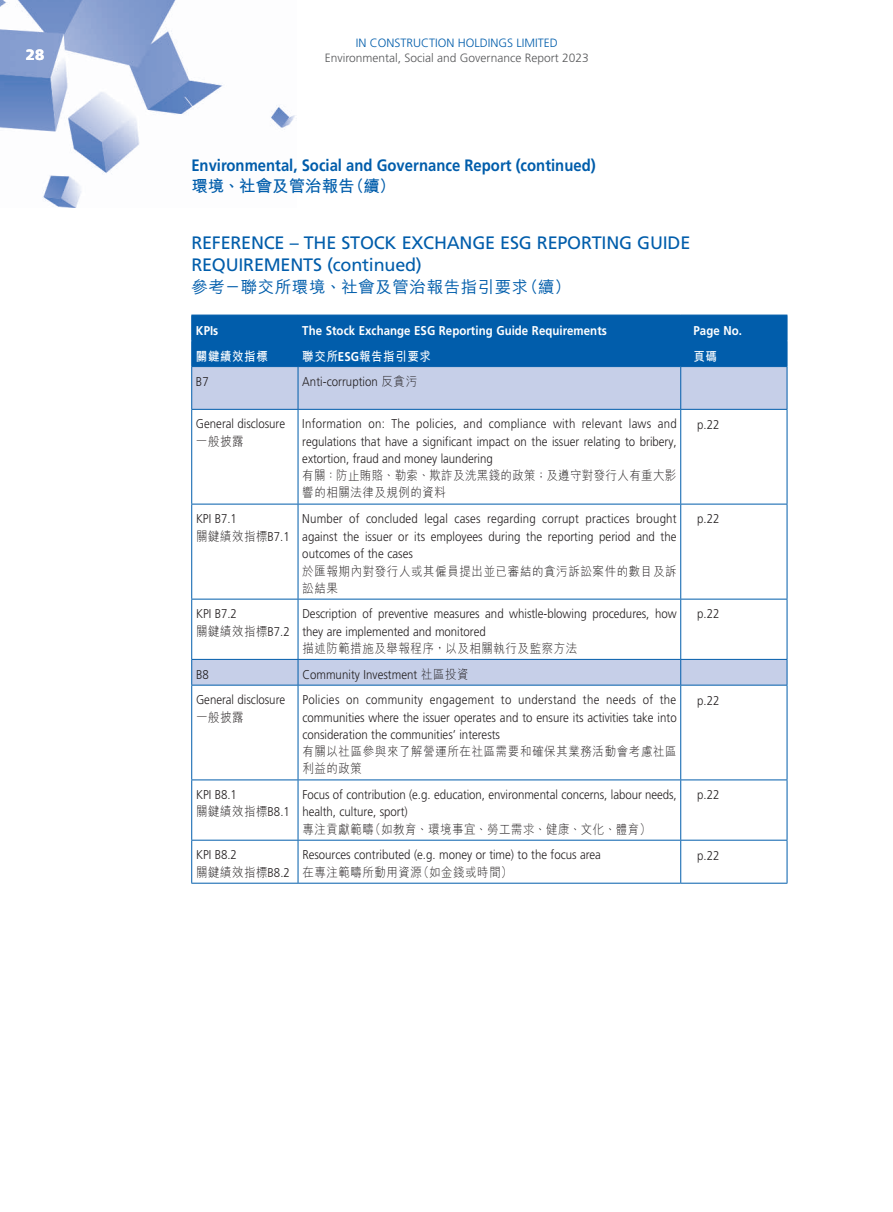
<style>
.page{position:relative;width:893px;height:1212px;background:#fff}
.page>*{position:absolute;margin:0;border:0;box-sizing:border-box;transform-origin:0 0}
.t1{font:18px/22.5px "Frutiger LT Std";letter-spacing:-.01em;color:#015dab}
.t2{font:700 16.5px "Frutiger LT Std";color:#015dab;scale:.9 1}
.t3{font:500 16.5px "M Hei HK";letter-spacing:.035em;color:#015dab}
.t4{font:700 16.5px "M Hei HK";color:#015dab}
.t5{font:900 15px "Frutiger LT Std";color:#fff}
.t6{font:300 12.75px/17.2px "Frutiger LT Std";color:#231f20;text-align:justify;scale:.9 1}
.t7{font:300 12.75px/17.2px "M Hei HK";letter-spacing:.05em;color:#231f20;scale:.9 1}
.t8{font:700 12.75px "Frutiger LT Std";letter-spacing:.005em;color:#fff;scale:.9 1}
.t9{font:700 12.75px "M Hei HK";letter-spacing:.055em;color:#fff;scale:.9 1}
.t10{font:300 12px "Frutiger LT Std";color:#57585a}
.t11{font:300 12px "Frutiger LT Std";color:#015dab}
.s1{font-family:"Frutiger LT Std"}
.s2{font-family:"M Hei HK"}
</style>
<div class="page">
<img style="left:0;top:0;width:296px;height:207px">
<svg style="left:192px;top:367px;width:595px;height:318px"></svg>
<div style="left:191px;top:315px;width:597px;height:52px;background:#015dab"></div>
<hr style="left:191px;top:366px;width:107px;height:1px;background:#015dab">
<hr style="left:298px;top:366px;width:383px;height:1px;background:#015dab">
<hr style="left:681px;top:366px;width:106px;height:1px;background:#015dab">
<hr style="left:191px;top:367px;width:1px;height:42px;background:#015dab">
<hr style="left:298px;top:367px;width:1px;height:42px;background:#015dab">
<hr style="left:680px;top:367px;width:1px;height:42px;background:#015dab">
<hr style="left:787px;top:367px;width:1px;height:42px;background:#015dab">
<hr style="left:191px;top:409px;width:107px;height:1px;background:#015dab">
<hr style="left:191px;top:410px;width:1px;height:94px;background:#015dab">
<hr style="left:298px;top:409px;width:383px;height:1px;background:#015dab">
<hr style="left:298px;top:410px;width:1px;height:94px;background:#015dab">
<hr style="left:681px;top:409px;width:106px;height:1px;background:#015dab">
<hr style="left:680px;top:410px;width:1px;height:94px;background:#015dab">
<hr style="left:787px;top:410px;width:1px;height:94px;background:#015dab">
<hr style="left:191px;top:504px;width:107px;height:1px;background:#015dab">
<hr style="left:191px;top:504px;width:1px;height:95px;background:#015dab">
<hr style="left:298px;top:504px;width:383px;height:1px;background:#015dab">
<hr style="left:298px;top:504px;width:1px;height:95px;background:#015dab">
<hr style="left:681px;top:504px;width:106px;height:1px;background:#015dab">
<hr style="left:680px;top:504px;width:1px;height:95px;background:#015dab">
<hr style="left:787px;top:504px;width:1px;height:95px;background:#015dab">
<hr style="left:191px;top:599px;width:107px;height:1px;background:#015dab">
<hr style="left:191px;top:599px;width:1px;height:60px;background:#015dab">
<hr style="left:298px;top:599px;width:383px;height:1px;background:#015dab">
<hr style="left:298px;top:599px;width:1px;height:60px;background:#015dab">
<hr style="left:681px;top:599px;width:106px;height:1px;background:#015dab">
<hr style="left:680px;top:599px;width:1px;height:60px;background:#015dab">
<hr style="left:787px;top:599px;width:1px;height:60px;background:#015dab">
<svg style="left:298px;top:660px;width:1px;height:25px"></svg>
<svg style="left:680px;top:660px;width:1px;height:25px"></svg>
<hr style="left:191px;top:685px;width:1px;height:94px;background:#015dab">
<hr style="left:298px;top:685px;width:1px;height:94px;background:#015dab">
<hr style="left:680px;top:685px;width:1px;height:94px;background:#015dab">
<hr style="left:787px;top:685px;width:1px;height:94px;background:#015dab">
<hr style="left:191px;top:779px;width:107px;height:1px;background:#015dab">
<hr style="left:191px;top:780px;width:1px;height:60px;background:#015dab">
<hr style="left:298px;top:779px;width:383px;height:1px;background:#015dab">
<hr style="left:298px;top:780px;width:1px;height:60px;background:#015dab">
<hr style="left:681px;top:779px;width:106px;height:1px;background:#015dab">
<hr style="left:680px;top:780px;width:1px;height:60px;background:#015dab">
<hr style="left:787px;top:780px;width:1px;height:60px;background:#015dab">
<hr style="left:191px;top:840px;width:107px;height:1px;background:#015dab">
<hr style="left:191px;top:840px;width:1px;height:43px;background:#015dab">
<hr style="left:298px;top:840px;width:383px;height:1px;background:#015dab">
<hr style="left:298px;top:840px;width:1px;height:43px;background:#015dab">
<hr style="left:681px;top:840px;width:106px;height:1px;background:#015dab">
<hr style="left:680px;top:840px;width:1px;height:43px;background:#015dab">
<hr style="left:787px;top:840px;width:1px;height:43px;background:#015dab">
<hr style="left:191px;top:883px;width:107px;height:1px;background:#015dab">
<hr style="left:298px;top:883px;width:383px;height:1px;background:#015dab">
<hr style="left:681px;top:883px;width:106px;height:1px;background:#015dab">
<hr style="left:191px;top:659px;width:107px;height:1px;background:#015dab">
<svg style="left:191px;top:660px;width:1px;height:25px"></svg>
<hr style="left:298px;top:659px;width:383px;height:1px;background:#015dab">
<hr style="left:681px;top:659px;width:106px;height:1px;background:#015dab">
<svg style="left:787px;top:660px;width:1px;height:25px"></svg>
<hr style="left:191px;top:685px;width:107px;height:1px;background:#015dab">
<hr style="left:298px;top:685px;width:383px;height:1px;background:#015dab">
<hr style="left:681px;top:685px;width:106px;height:1px;background:#015dab">
<p class="t5" style="left:26px;top:46px;width:20px">28</p>
<p class="t11" style="left:356px;top:36px;width:204px">IN CONSTRUCTION HOLDINGS LIMITED</p>
<p class="t10" style="left:325px;top:51px;width:266px">Environmental, Social and Governance Report 2023</p>
<p class="t2" style="left:191px;top:156px;width:451px">Environmental, Social and Governance Report (continued)</p>
<p class="t4" style="left:191px;top:174px;width:206px">環境、社會及管治報告（續）</p>
<h1 class="t1" style="left:191px;top:231px;width:501px">REFERENCE – THE STOCK EXCHANGE ESG REPORTING GUIDE<br>REQUIREMENTS (continued)</h1>
<p class="t3" style="left:191px;top:275px;width:381px">參考－聯交所環境、社會及管治報告指引要求（續）</p>
<p class="t8" style="left:196px;top:323px;width:26px">KPIs</p>
<p class="t8" style="left:302px;top:323px;width:340px">The Stock Exchange ESG Reporting Guide Requirements</p>
<p class="t8" style="left:693px;top:323px;width:55px">Page No.</p>
<p class="t9" style="left:196px;top:347px;width:81px">關鍵績效指標</p>
<p class="t9" style="left:302px;top:347px;width:145px">聯交所<span class="s1">ESG</span>報告指引要求</p>
<p class="t9" style="left:693px;top:347px;width:28px">頁碼</p>
<p class="t6" style="left:196px;top:373px;width:16px">B7</p>
<p class="t6" style="left:302px;top:374px;width:129px">Anti-corruption <span class="s2">反貪污</span></p>
<p class="t6" style="left:196px;top:416px;width:101px">General disclosure</p>
<p class="t7" style="left:196px;top:432px;width:54px">一般披露</p>
<p class="t6" style="left:302px;top:416px;width:417px">Information on: The policies, and compliance with relevant laws and regulations that have a significant impact on the issuer relating to bribery, extortion, fraud and money laundering</p>
<p class="t7" style="left:302px;top:466px;width:417px">有關：防止賄賂、勒索、欺詐及洗黑錢的政策；及遵守對發行人有重大影響的相關法律及規例的資料</p>
<p class="t6" style="left:697px;top:416px;width:26px">p.22</p>
<p class="t6" style="left:196px;top:510px;width:47px">KPI B7.1</p>
<p class="t7" style="left:196px;top:527px;width:106px">關鍵績效指標<span class="s1">B7.1</span></p>
<p class="t6" style="left:302px;top:511px;width:417px">Number of concluded legal cases regarding corrupt practices brought against the issuer or its employees during the reporting period and the outcomes of the cases</p>
<p class="t7" style="left:302px;top:562px;width:417px">於匯報期內對發行人或其僱員提出並已審結的貪污訴訟案件的數目及訴訟結果</p>
<p class="t6" style="left:697px;top:511px;width:26px">p.22</p>
<p class="t6" style="left:196px;top:605px;width:47px">KPI B7.2</p>
<p class="t7" style="left:196px;top:622px;width:106px">關鍵績效指標<span class="s1">B7.2</span></p>
<p class="t6" style="left:302px;top:605px;width:417px">Description of preventive measures and whistle-blowing procedures, how they are implemented and monitored</p>
<p class="t7" style="left:302px;top:639px;width:307px">描述防範措施及舉報程序，以及相關執行及監察方法</p>
<p class="t6" style="left:697px;top:606px;width:26px">p.22</p>
<p class="t6" style="left:196px;top:666px;width:16px">B8</p>
<p class="t6" style="left:302px;top:666px;width:186px">Community Investment <span class="s2">社區投資</span></p>
<p class="t6" style="left:196px;top:691px;width:101px">General disclosure</p>
<p class="t7" style="left:196px;top:708px;width:54px">一般披露</p>
<p class="t6" style="left:302px;top:691px;width:417px">Policies on community engagement to understand the needs of the communities where the issuer operates and to ensure its activities take into consideration the communities’ interests</p>
<p class="t7" style="left:302px;top:742px;width:417px">有關以社區參與來了解營運所在社區需要和確保其業務活動會考慮社區利益的政策</p>
<p class="t6" style="left:697px;top:692px;width:26px">p.22</p>
<p class="t6" style="left:196px;top:786px;width:47px">KPI B8.1</p>
<p class="t7" style="left:196px;top:802px;width:106px">關鍵績效指標<span class="s1">B8.1</span></p>
<p class="t6" style="left:302px;top:786px;width:418px">Focus of contribution (e.g. education, environmental concerns, labour needs, health, culture, sport)</p>
<p class="t7" style="left:302px;top:820px;width:389px">專注貢獻範疇（如教育、環境事宜、勞工需求、健康、文化、體育）</p>
<p class="t6" style="left:697px;top:786px;width:26px">p.22</p>
<p class="t6" style="left:196px;top:846px;width:47px">KPI B8.2</p>
<p class="t7" style="left:196px;top:863px;width:106px">關鍵績效指標<span class="s1">B8.2</span></p>
<p class="t6" style="left:302px;top:846px;width:333px">Resources contributed (e.g. money or time) to the focus area</p>
<p class="t7" style="left:302px;top:863px;width:235px">在專注範疇所動用資源（如金錢或時間）</p>
<p class="t6" style="left:697px;top:847px;width:26px">p.22</p>
</div>
